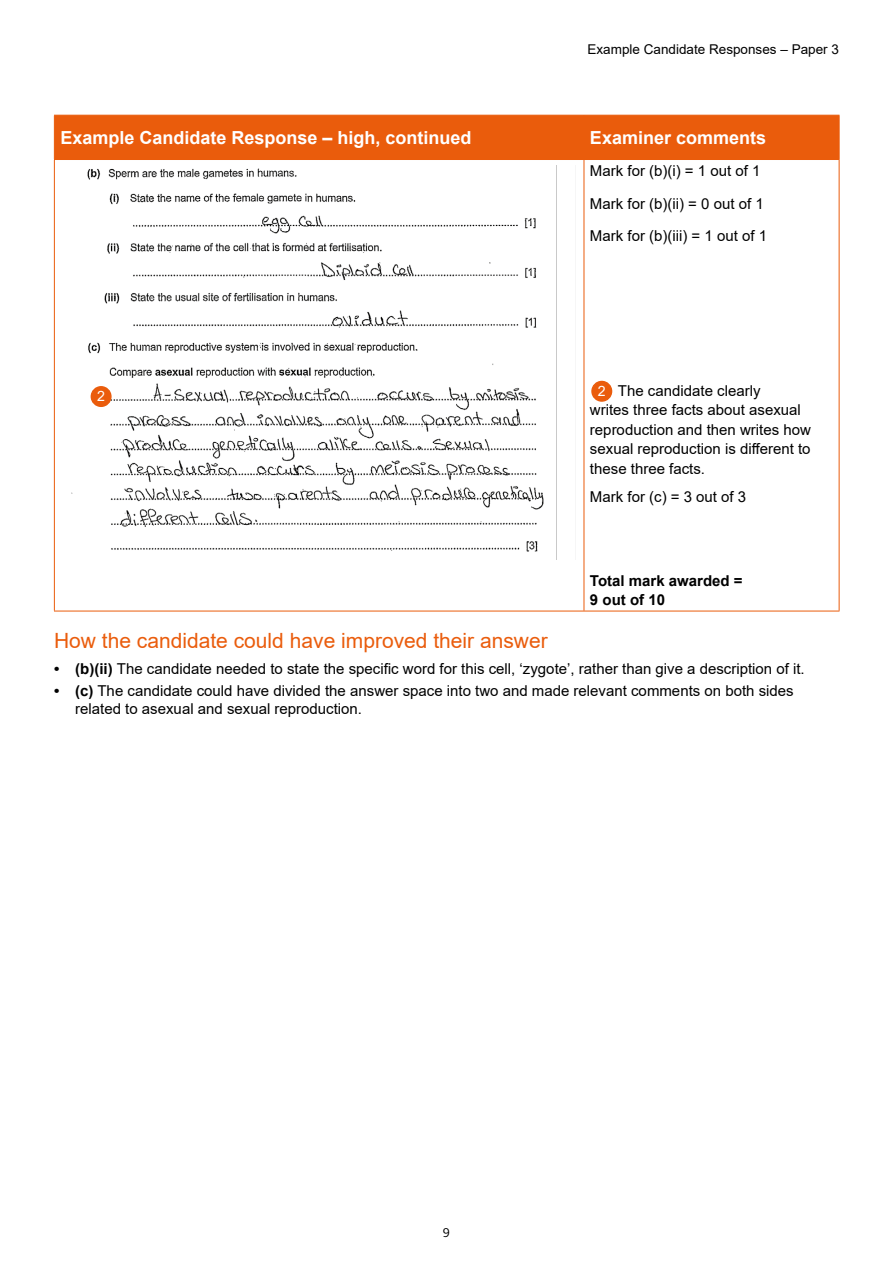
<style>
.page{position:relative;width:893px;height:1263px;background:#fff}
.page>*{position:absolute;margin:0;border:0;box-sizing:border-box;transform-origin:0 0}
.Subhead_1_14pt{font:21px "Arial";color:#ea5c0c}
.Table_heading_white{font:700 18px "Arial";color:#fff}
.Examiner_comments{font:15px/19.5px "Arial";color:#000}
.Examiner_comments-2{font:700 15px/19.5px "Arial";color:#000}
.t1{font:14.25px "Arial";color:#fff}
.t2{font:13.5px "Arial";color:#000}
.t3{font:300 13.5px "Bliss Pro";color:#000}
.s1{font-weight:700}
</style>
<div class="page">
<div style="left:55px;top:116px;width:784px;height:43px;background:#ea5c0c"></div>
<hr style="left:54px;top:116px;width:1px;height:43px;background:#ea5c0c">
<hr style="left:54px;top:115px;width:530px;height:1px;background:#ea5c0c">
<hr style="left:54px;top:159px;width:530px;height:1px;background:#ea5c0c">
<hr style="left:584px;top:116px;width:1px;height:43px;background:#ea5c0c">
<hr style="left:584px;top:115px;width:255px;height:1px;background:#ea5c0c">
<hr style="left:839px;top:116px;width:1px;height:43px;background:#ea5c0c">
<hr style="left:584px;top:159px;width:255px;height:1px;background:#ea5c0c">
<hr style="left:54px;top:160px;width:1px;height:451px;background:#ea5c0c">
<hr style="left:54px;top:611px;width:530px;height:1px;background:#ea5c0c">
<hr style="left:584px;top:160px;width:1px;height:451px;background:#ea5c0c">
<hr style="left:839px;top:160px;width:1px;height:451px;background:#ea5c0c">
<hr style="left:584px;top:611px;width:255px;height:1px;background:#ea5c0c">
<img style="left:71px;top:165px;width:486px;height:394px">
<div style="left:592px;top:381px;width:20px;height:20px;background:#ea5c0c;border-radius:50%"></div>
<div style="left:591px;top:381px;width:21px;height:21px;border:1px solid #ea5c0c;border-radius:50%"></div>
<div style="left:91px;top:387px;width:20px;height:19px;background:#ea5c0c;border-radius:50%"></div>
<div style="left:91px;top:386px;width:21px;height:21px;border:1px solid #ea5c0c;border-radius:50%"></div>
<p class="t2" style="left:588px;top:40px;width:253px">Example Candidate Responses – Paper 3</p>
<p class="Table_heading_white" style="left:60px;top:125px;width:413px">Example Candidate Response – high, continued</p>
<p class="Table_heading_white" style="left:590px;top:125px;width:178px">Examiner comments</p>
<p class="Examiner_comments" style="left:590px;top:161px;width:172px">Mark for (b)(i) = 1 out of 1</p>
<p class="Examiner_comments" style="left:590px;top:194px;width:175px">Mark for (b)(ii) = 0 out of 1</p>
<p class="Examiner_comments" style="left:590px;top:226px;width:179px">Mark for (b)(iii) = 1 out of 1</p>
<p class="t1" style="left:97px;top:386px;width:9px">2</p>
<p class="Examiner_comments" style="left:590px;top:380px;width:222px;text-indent:28px">The candidate clearly<br>writes three facts about asexual reproduction and then writes how sexual reproduction is different to these three facts.</p>
<p class="Examiner_comments" style="left:590px;top:486px;width:158px">Mark for (c) = 3 out of 3</p>
<p class="t1" style="left:598px;top:381px;width:9px">2</p>
<p class="Examiner_comments-2" style="left:590px;top:571px;width:154px">Total mark awarded =<br>9 out of 10</p>
<p class="Subhead_1_14pt" style="left:54px;top:626px;width:495px">How the candidate could have improved their answer</p>
<p class="Examiner_comments" style="left:54px;top:659px;width:752px"><span class="s1">• (b)(ii)</span> The candidate needed to state the specific word for this cell, ‘zygote’, rather than give a description of it.</p>
<p class="Examiner_comments" style="left:75px;top:682px;width:720px;line-height:18px;text-indent:-21px"><span class="s1">• (c)</span> The candidate could have divided the answer space into two and made relevant comments on both sides related to asexual and sexual reproduction.</p>
<p class="t3" style="left:443px;top:1224px;width:9px">9</p>
</div>
